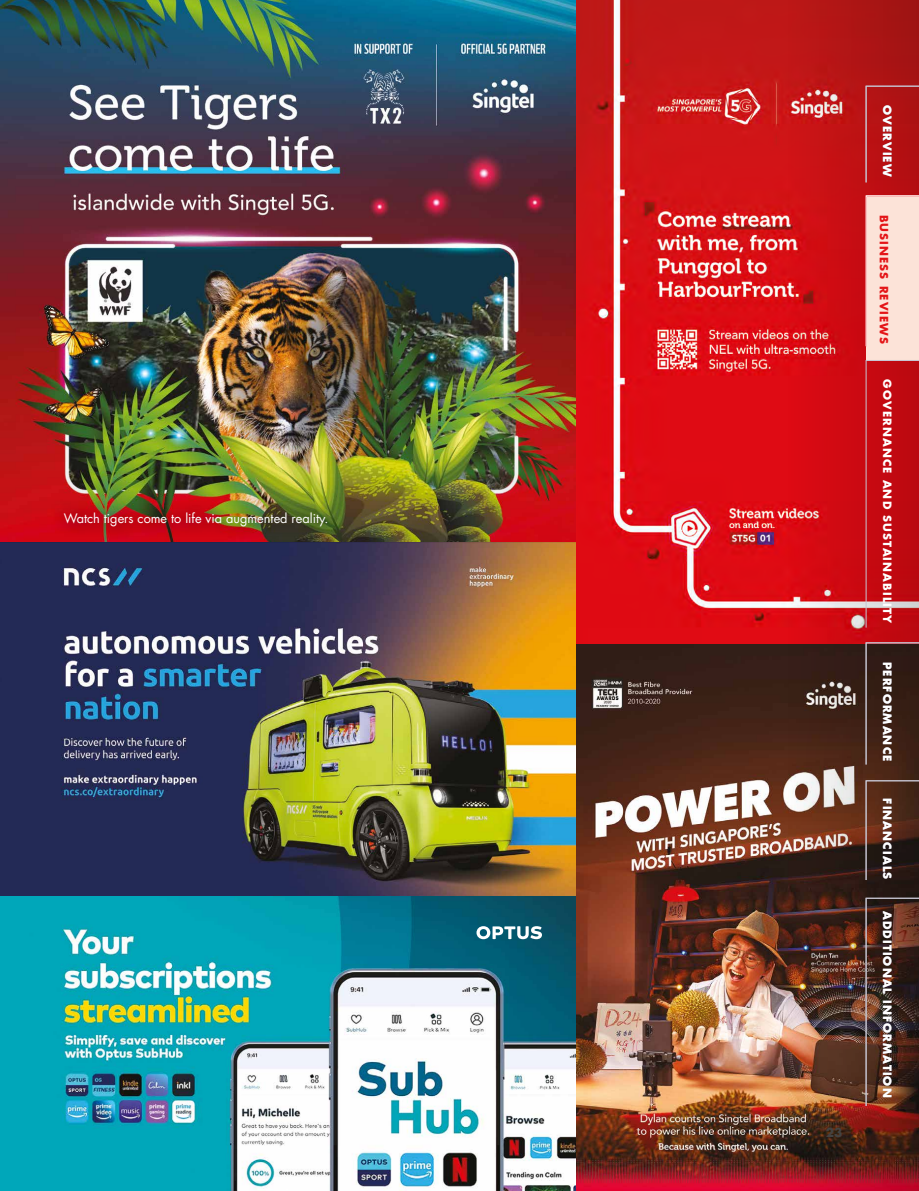
<style>
.page{position:relative;width:919px;height:1191px;background:#fff}
.page>*{position:absolute;margin:0;border:0;box-sizing:border-box;transform-origin:0 0}
.t1{font:12.75px "Futura Std";color:#fff}
.t2{font:700 12px "Futura Std";color:#434342}
.t3{font:700 11.25px "Futura Std";letter-spacing:.1em;color:#fff}
.t4{font:700 11.25px "Futura Std";letter-spacing:.1em;color:#e41518}
</style>
<div class="page">
<img style="left:575px;top:643px;width:211px;height:548px">
<img style="left:575px;top:0;width:211px;height:643px">
<img style="left:1px;top:0;width:574px;height:398px">
<img style="left:1px;top:895px;width:574px;height:296px">
<img style="left:1px;top:543px;width:574px;height:352px">
<img style="left:0;top:0;width:1px;height:1191px">
<img style="left:1px;top:398px;width:574px;height:145px">
<svg style="left:476px;top:926px;width:66px;height:13px"></svg>
<img style="left:786px;top:0;width:132px;height:1191px">
<div style="left:50px;top:498px;width:290px;height:43px;background:#000;opacity:.84"></div>
<div style="left:866px;top:195px;width:52px;height:166px;background:#fce3d8"></div>
<svg style="left:865px;top:360px;width:53px;height:268px;background:#c11119"></svg>
<svg style="left:865px;top:85px;width:53px;height:98px;background:#b4181a"></svg>
<svg style="left:865px;top:642px;width:53px;height:123px;background:#3d241b"></svg>
<svg style="left:865px;top:195px;width:53px;height:152px"></svg>
<svg style="left:865px;top:780px;width:53px;height:100px;background:#47291d"></svg>
<img style="left:865px;top:897px;width:53px;height:209px">
<p class="t1" style="left:64px;top:510px;width:266px">Watch tigers come to life via augmented reality.</p>
<p class="t2" style="left:825px;top:1124px;width:18px">23</p>
<p class="t3" style="left:894px;top:105px;width:73px;rotate:90deg">OVERVIEW</p>
<p class="t4" style="left:891px;top:215px;width:131px;rotate:90deg">BUSINESS REVIEWS</p>
<p class="t3" style="left:894px;top:379px;width:246px;rotate:90deg">GOVERNANCE AND SUSTAINABILITY</p>
<p class="t3" style="left:894px;top:661px;width:101px;rotate:90deg">PERFORMANCE</p>
<p class="t3" style="left:894px;top:798px;width:82px;rotate:90deg">FINANCIALS</p>
<p class="t3" style="left:894px;top:910px;width:188px;rotate:90deg">ADDITIONAL INFORMATION</p>
</div>
